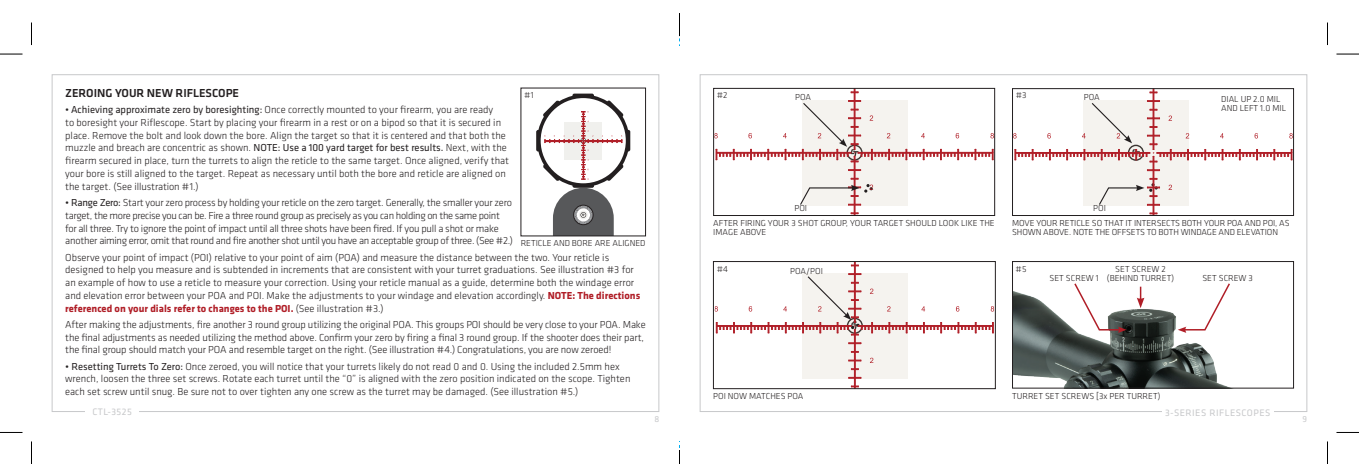
<style>
.page{position:relative;width:1359px;height:464px;background:#fff}
.page>*{position:absolute;margin:0;border:0;box-sizing:border-box;transform-origin:0 0}
.t1{font:500 12px "Klavika";color:#231f20}
.Body{font:300 10.5px/12.8px "Klavika";color:#231f20}
.Body-2{font:300 10.5px/12.8px "Klavika";letter-spacing:-.025em;color:#231f20}
.t2{font:9.75px "Klavika";letter-spacing:.05em;color:#c7c8ca}
.Callout_Description{font:300 9px/9px "Klavika";color:#231f20}
.t3{font:9px "Klavika";color:#c7c8ca}
.s1{font-weight:400}
.s2{font-weight:700;color:#b01e27}
</style>
<div class="page">
<svg style="left:536px;top:94px;width:94px;height:140px"></svg>
<div style="left:521px;top:88px;width:125px;height:148px;border:1px solid #231f20"></div>
<img style="left:1014px;top:291px;width:211px;height:95px">
<div style="left:1012px;top:261px;width:282px;height:127px;border:1px solid #231f20"></div>
<svg style="left:1073px;top:283px;width:54px;height:50px"></svg>
<svg style="left:1178px;top:283px;width:52px;height:50px"></svg>
<svg style="left:1137px;top:286px;width:7px;height:22px"></svg>
<svg style="left:714px;top:88px;width:280px;height:127px"></svg>
<svg style="left:714px;top:261px;width:280px;height:127px"></svg>
<svg style="left:1013px;top:89px;width:280px;height:126px"></svg>
<svg style="left:0;top:54px;width:22px;height:1px"></svg>
<svg style="left:1336px;top:54px;width:23px;height:1px"></svg>
<svg style="left:0;top:432px;width:22px;height:1px"></svg>
<svg style="left:1336px;top:432px;width:23px;height:1px"></svg>
<svg style="left:31px;top:22px;width:1px;height:23px"></svg>
<svg style="left:31px;top:441px;width:1px;height:23px"></svg>
<svg style="left:1327px;top:22px;width:1px;height:23px"></svg>
<svg style="left:1327px;top:441px;width:1px;height:23px"></svg>
<svg style="left:679px;top:14px;width:1px;height:450px"></svg>
<p class="t1" style="left:65px;top:86px;width:175px">ZEROING YOUR NEW RIFLESCOPE</p>
<p class="Body" style="left:65px;top:103px;width:445px">• <span class="s1">Achieving approximate zero by boresighting:</span> Once correctly mounted to your firearm, you are ready<br>to boresight your Riflescope. Start by placing your firearm in a rest or on a bipod so that it is secured in place. Remove the bolt and look down the bore. Align the target so that it is centered and that both the muzzle and breach are concentric as shown. <span class="s1">NOTE: Use a 100 yard target for best results.</span> Next, with the firearm secured in place, turn the turrets to align the reticle to the same target. Once aligned, verify that your bore is still aligned to the target. Repeat as necessary until both the bore and reticle are aligned on the target. (See illustration #1.)</p>
<p class="Body-2" style="left:65px;top:196px;width:449px">• <span class="s1">Range Zero:</span> Start your zero process by holding your reticle on the zero target. Generally, the smaller your zero target, the more precise you can be. Fire a three round group as precisely as you can holding on the same point for all three. Try to ignore the point of impact until all three shots have been fired. If you pull a shot or make another aiming error, omit that round and fire another shot until you have an acceptable group of three. (See #2.)</p>
<p class="Body" style="left:65px;top:251px;width:577px">Observe your point of impact (POI) relative to your point of aim (POA) and measure the distance between the two. Your reticle is designed to help you measure and is subtended in increments that are consistent with your turret graduations. See illustration #3 for an example of how to use a reticle to measure your correction. Using your reticle manual as a guide, determine both the windage error and elevation error between your POA and POI. Make the adjustments to your windage and elevation accordingly. <span class="s2">NOTE: The directions referenced on your dials refer to changes to the POI.</span> (See illustration #3.)</p>
<p class="Body" style="left:65px;top:318px;width:582px">After making the adjustments, fire another 3 round group utilizing the original POA. This groups POI should be very close to your POA. Make the final adjustments as needed utilizing the method above. Confirm your zero by firing a final 3 round group. If the shooter does their part, the final group should match your POA and resemble target on the right. (See illustration #4.) Congratulations, you are now zeroed!</p>
<p class="Body" style="left:65px;top:360px;width:567px">• <span class="s1">Resetting Turrets To Zero:</span> Once zeroed, you will notice that your turrets likely do not read 0 and 0. Using the included 2.5mm hex wrench, loosen the three set screws. Rotate each turret until the “0” is aligned with the zero position indicated on the scope. Tighten each set screw until snug. Be sure not to over tighten any one screw as the turret may be damaged. (See illustration #5.)</p>
<p class="Callout_Description" style="left:524px;top:91px;width:11px">#1</p>
<p class="Callout_Description" style="left:521px;top:238px;width:126px">RETICLE AND BORE ARE ALIGNED</p>
<p class="Callout_Description" style="left:717px;top:91px;width:12px">#2</p>
<p class="Callout_Description" style="left:1016px;top:91px;width:12px">#3</p>
<p class="Callout_Description" style="left:795px;top:93px;width:17px">POA</p>
<p class="Callout_Description" style="left:1084px;top:93px;width:17px">POA</p>
<p class="Callout_Description" style="left:1221px;top:95px;width:67px">DIAL UP 2.0 MIL<br>AND LEFT 1.0 MIL</p>
<p class="Callout_Description" style="left:794px;top:204px;width:14px">POI</p>
<p class="Callout_Description" style="left:1093px;top:204px;width:14px">POI</p>
<p class="Callout_Description" style="left:713px;top:218px;width:283px">AFTER FIRING YOUR 3 SHOT GROUP, YOUR TARGET SHOULD LOOK LIKE THE<br>IMAGE ABOVE</p>
<p class="Callout_Description" style="left:1012px;top:218px;width:279px">MOVE YOUR RETICLE SO THAT IT INTERSECTS BOTH YOUR POA AND POI, AS<br>SHOWN ABOVE. NOTE THE OFFSETS TO BOTH WINDAGE AND ELEVATION</p>
<p class="Callout_Description" style="left:717px;top:264px;width:13px">#4</p>
<p class="Callout_Description" style="left:1016px;top:264px;width:12px">#5</p>
<p class="Callout_Description" style="left:790px;top:266px;width:34px">POA/POI</p>
<p class="Callout_Description" style="left:1107px;top:265px;width:69px;text-align:center">SET SCREW 2 (BEHIND TURRET)</p>
<p class="Callout_Description" style="left:1050px;top:274px;width:51px">SET SCREW 1</p>
<p class="Callout_Description" style="left:1202px;top:274px;width:52px">SET SCREW 3</p>
<p class="Callout_Description" style="left:713px;top:391px;width:92px">POI NOW MATCHES POA</p>
<p class="Callout_Description" style="left:1012px;top:391px;width:150px">TURRET SET SCREWS [3x PER TURRET)</p>
<p class="t2" style="left:92px;top:406px;width:41px">CTL-3525</p>
<p class="t3" style="left:654px;top:413px;width:6px">8</p>
<p class="t2" style="left:1165px;top:407px;width:107px">3-SERIES RIFLESCOPES</p>
<p class="t3" style="left:1303px;top:413px;width:6px">9</p>
</div>
